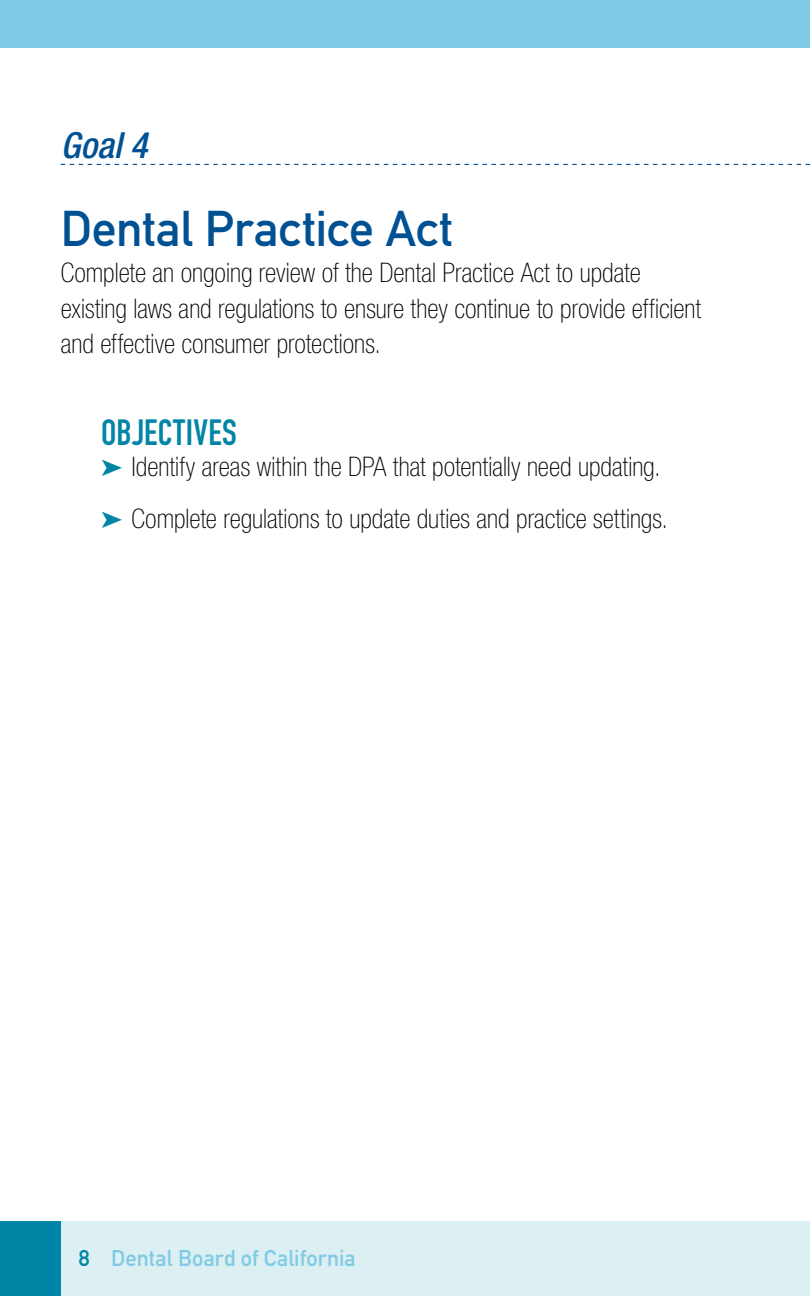
<style>
.page{position:relative;width:810px;height:1296px;background:#fff}
.page>*{position:absolute;margin:0;border:0;box-sizing:border-box;transform-origin:0 0}
.t1{font:49.5px "DIN Mittelschrift Std";color:#005193}
.t2{font:36px "DIN Engschrift Alternate";letter-spacing:.01em;color:#0085a6}
.t3{font:italic 500 condensed 36px "Helvetica Neue LT Std";color:#005193}
.t4{font:100 condensed 27px/36px "Helvetica Neue LT Std";color:#000}
.t5{font:22.5px "DIN Mittelschrift Std";letter-spacing:.005em;color:#7fcbe5}
.s1{color:#0085a6}
</style>
<div class="page">
<div style="left:22px;top:1221px;width:788px;height:75px;background:#dceff2"></div>
<div style="left:0;top:1221px;width:61px;height:75px;background:#0085a6"></div>
<svg style="left:61px;top:164px;width:749px;height:1px"></svg>
<div style="left:0;top:0;width:810px;height:47px;background:#7fcbe5"></div>
<h2 class="t3" style="left:61px;top:124px;width:88px">Goal 4</h2>
<h1 class="t1" style="left:61px;top:199px;width:394px">Dental Practice Act</h1>
<p class="t4" style="left:61px;top:254px;width:642px">Complete an ongoing review of the Dental Practice Act to update existing laws and regulations to ensure they continue to provide efficient and effective consumer protections.</p>
<h2 class="t2" style="left:101px;top:411px;width:137px">OBJECTIVES</h2>
<p class="t4" style="left:101px;top:441px;width:568px;line-height:51.8px"><span class="s1">➤</span> Identify areas within the DPA that potentially need updating. <span class="s1">➤</span> Complete regulations to update duties and practice settings.</p>
<p class="t5" style="left:79px;top:1245px;width:279px"><span class="s1">8</span> Dental Board of California</p>
</div>
